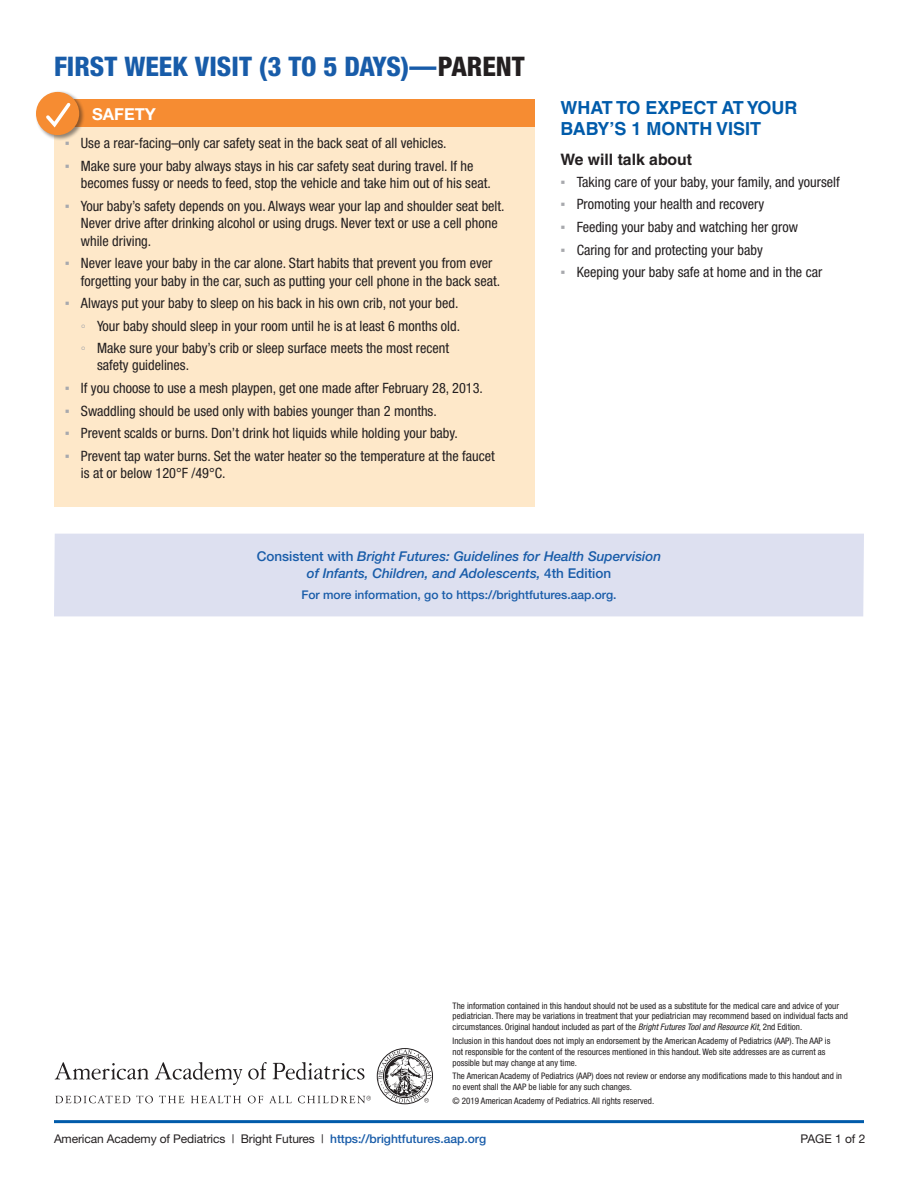
<style>
.page{position:relative;width:918px;height:1188px;background:#fff}
.page>*{position:absolute;margin:0;border:0;box-sizing:border-box;transform-origin:0 0}
.heading{font:800 condensed 27px "Helvetica Neue";color:#185ca9}
.subhead{font:700 18px/21.6px "Helvetica LT Std";color:#005baa}
.New_White_heads{font:700 16.5px "Helvetica Neue";color:#fff}
.subhead-2{font:700 15.75px "Helvetica LT Std";color:#231f20}
.t1{font:condensed 14.25px/17.4px "Helvetica Neue";color:#231f20}
.New_White_heads-2{font:italic 500 13.5px/16.5px "Helvetica Neue";color:#185ca9;text-align:center}
.list_helv{font:12px "Helvetica Neue";letter-spacing:-.01em;color:#231f20}
.New_White_heads-3{font:500 12px "Helvetica Neue";color:#185ca9}
.t2{font:condensed 9px/10.8px "Helvetica Neue LT Pro";color:#231f20}
.s1{color:#231f20}
.s2{font-family:"Arial";font-stretch:normal;color:#a8a9ad}
.s3{font-family:"Arial Narrow";font-stretch:normal;color:#a8a9ad}
.s4{font-style:normal}
.s5{font-family:"Helvetica Neue";font-style:italic}
.s6{font-weight:500;color:#185ca9}
</style>
<div class="page">
<svg style="left:55px;top:1062px;width:94px;height:18px"></svg>
<svg style="left:155px;top:1062px;width:209px;height:23px"></svg>
<svg style="left:55px;top:1095px;width:75px;height:8px"></svg>
<svg style="left:136px;top:1095px;width:17px;height:8px"></svg>
<svg style="left:159px;top:1095px;width:25px;height:8px"></svg>
<svg style="left:191px;top:1095px;width:50px;height:8px"></svg>
<svg style="left:248px;top:1096px;width:15px;height:7px"></svg>
<svg style="left:269px;top:1096px;width:23px;height:7px"></svg>
<svg style="left:378px;top:1049px;width:54px;height:54px"></svg>
<svg style="left:298px;top:1096px;width:73px;height:7px"></svg>
<hr style="left:54px;top:1120px;width:810px;height:3px;background:#005baa">
<div style="left:54px;top:99px;width:481px;height:408px;background:#fee8c9"></div>
<div style="left:54px;top:100px;width:481px;height:27px;background:#f68c32"></div>
<div style="left:35px;top:91px;width:50px;height:50px;background:#231f20;opacity:.5"></div>
<div style="left:36px;top:92px;width:43px;height:43px;background:#f68c32;border-radius:50%"></div>
<svg style="left:46px;top:102px;width:25px;height:26px"></svg>
<div style="left:54px;top:534px;width:810px;height:82px;background:#dde0f0"></div>
<p class="heading" style="left:54px;top:50px;width:472px">FIRST WEEK VISIT (3 TO 5 DAYS)—<span class="s1">PARENT</span></p>
<p class="New_White_heads" style="left:92px;top:104px;width:65px">SAFETY</p>
<p class="t1" style="left:65px;top:135px;width:383px"><span class="s2">▪</span> Use a rear-facing–only car safety seat in the back seat of all vehicles.</p>
<p class="t1" style="left:81px;top:157px;width:412px;text-indent:-16px"><span class="s2">▪</span> Make sure your baby always stays in his car safety seat during travel. If he becomes fussy or needs to feed, stop the vehicle and take him out of his seat.</p>
<p class="t1" style="left:81px;top:197px;width:425px;text-indent:-16px"><span class="s2">▪</span> Your baby’s safety depends on you. Always wear your lap and shoulder seat belt.<br>Never drive after drinking alcohol or using drugs. Never text or use a cell phone while driving.</p>
<p class="t1" style="left:81px;top:254px;width:421px;text-indent:-16px"><span class="s2">▪</span> Never leave your baby in the car alone. Start habits that prevent you from ever forgetting your baby in the car, such as putting your cell phone in the back seat.</p>
<p class="t1" style="left:65px;top:294px;width:395px"><span class="s2">▪</span> Always put your baby to sleep on his back in his own crib, not your bed.</p>
<p class="t1" style="left:81px;top:317px;width:381px"><span class="s3">◦</span> Your baby should sleep in your room until he is at least 6 months old.</p>
<p class="t1" style="left:97px;top:339px;width:353px;text-indent:-16px"><span class="s3">◦</span> Make sure your baby’s crib or sleep surface meets the most recent safety guidelines.</p>
<p class="t1" style="left:65px;top:379px;width:420px"><span class="s2">▪</span> If you choose to use a mesh playpen, get one made after February 28, 2013.</p>
<p class="t1" style="left:65px;top:402px;width:374px"><span class="s2">▪</span> Swaddling should be used only with babies younger than 2 months.</p>
<p class="t1" style="left:65px;top:424px;width:395px"><span class="s2">▪</span> Prevent scalds or burns. Don’t drink hot liquids while holding your baby.</p>
<p class="t1" style="left:81px;top:447px;width:415px;text-indent:-16px"><span class="s2">▪</span> Prevent tap water burns. Set the water heater so the temperature at the faucet is at or below 120°F /49°C.</p>
<p class="subhead" style="left:561px;top:96px;width:238px">WHAT TO EXPECT AT YOUR<br>BABY’S 1 MONTH VISIT</p>
<p class="subhead-2" style="left:561px;top:150px;width:133px">We will talk about</p>
<p class="t1" style="left:561px;top:173px;width:281px"><span class="s2">▪</span> Taking care of your baby, your family, and yourself</p>
<p class="t1" style="left:561px;top:196px;width:205px"><span class="s2">▪</span> Promoting your health and recovery</p>
<p class="t1" style="left:561px;top:218px;width:239px"><span class="s2">▪</span> Feeding your baby and watching her grow</p>
<p class="t1" style="left:561px;top:241px;width:204px"><span class="s2">▪</span> Caring for and protecting your baby</p>
<p class="t1" style="left:561px;top:263px;width:263px"><span class="s2">▪</span> Keeping your baby safe at home and in the car</p>
<p class="New_White_heads-2" style="left:257px;top:548px;width:406px"><span class="s4">Consistent with</span> Bright Futures: Guidelines for Health Supervision of Infants, Children, and Adolescents, <span class="s4">4th Edition</span></p>
<p class="New_White_heads-3" style="left:301px;top:588px;width:317px">For more information, go to https://brightfutures.aap.org.</p>
<p class="t2" style="left:453px;top:1000px;width:397px">The information contained in this handout should not be used as a substitute for the medical care and advice of your pediatrician. There may be variations in treatment that your pediatrician may recommend based on individual facts and circumstances. Original handout included as part of the <span class="s5">Bright Futures Tool and Resource Kit</span>, 2nd Edition.</p>
<p class="t2" style="left:453px;top:1035px;width:379px">Inclusion in this handout does not imply an endorsement by the American Academy of Pediatrics (AAP). The AAP is not responsible for the content of the resources mentioned in this handout. Web site addresses are as current as possible but may change at any time.</p>
<p class="t2" style="left:453px;top:1071px;width:391px">The American Academy of Pediatrics (AAP) does not review or endorse any modifications made to this handout and in no event shall the AAP be liable for any such changes.</p>
<p class="t2" style="left:453px;top:1095px;width:203px">© 2019 American Academy of Pediatrics. All rights reserved.</p>
<p class="list_helv" style="left:54px;top:1132px;width:434px">American Academy of Pediatrics | Bright Futures | <span class="s6">https://brightfutures.aap.org</span></p>
<p class="list_helv" style="left:801px;top:1132px;width:66px">PAGE 1 of 2</p>
</div>
